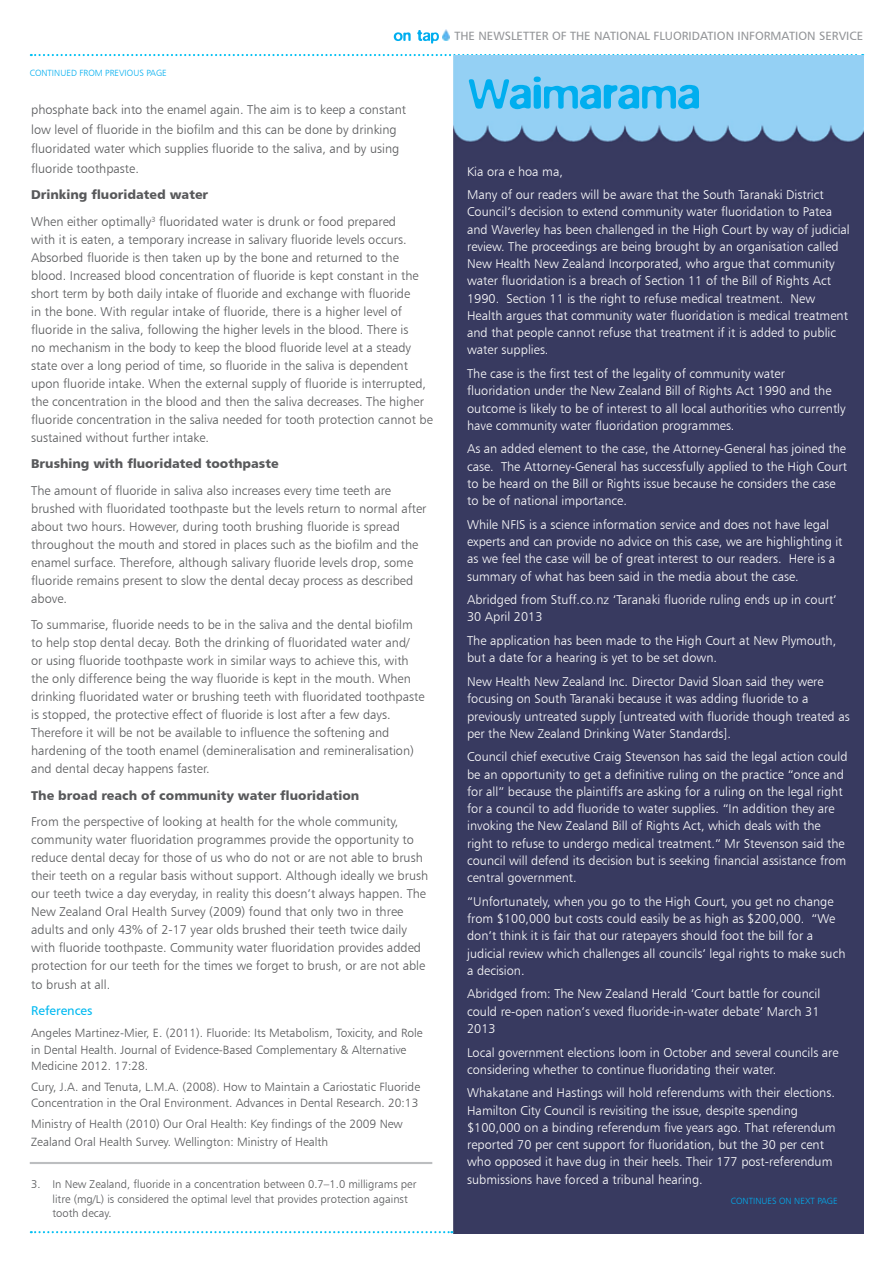
<style>
.page{position:relative;width:893px;height:1263px;background:#fff}
.page>*{position:absolute;margin:0;border:0;box-sizing:border-box;transform-origin:0 0}
.t1{font:12.75px/17.2px "Humanist 777 BT Light B";color:#fff}
.t2{font:12.75px/18px "Humanist 777 BT Light B";color:#58595b}
.t3{font:12.75px "Humanist 777 BT Black B";color:#58595b}
.t4{font:12.75px "Humanist 777 BT Roman B";color:#00b9f1}
.t5{font:12px/16.5px "Humanist 777 BT Light B";color:#58595b}
.t6{font:12px "Humanist 777 BT Roman B";color:#939598}
.t7{font:11.25px/15px "Humanist 777 BT Light B";color:#58595b}
.t8{font:9px "Humanist 777 BT Light B";color:#00aeef}
</style>
<div class="page">
<svg style="left:31px;top:54px;width:832px;height:2px"></svg>
<svg style="left:394px;top:32px;width:17px;height:9px"></svg>
<svg style="left:417px;top:30px;width:33px;height:14px"></svg>
<div style="left:454px;top:55px;width:409px;height:1178px;background:#383a60"></div>
<svg style="left:31px;top:1231px;width:421px;height:2px"></svg>
<svg style="left:469px;top:77px;width:230px;height:32px;background:#54c1f1"></svg>
<hr style="left:30px;top:1162px;width:402px;height:2px;background:#bcbec0">
<p class="t8" style="left:30px;top:67px;width:137px">CONTINUE D FROM PREVIOU S PAGE</p>
<p class="t2" style="left:31px;top:100px;width:376px;line-height:19.5px">phosphate back into the enamel again. The aim is to keep a constant low level of fluoride in the biofilm and this can be done by drinking fluoridated water which supplies fluoride to the saliva, and by using fluoride toothpaste.</p>
<p class="t3" style="left:31px;top:187px;width:178px">Drinking fluoridated water</p>
<p class="t2" style="left:31px;top:212px;width:403px">When either optimally<sup>3</sup> fluoridated water is drunk or food prepared<br>with it is eaten, a temporary increase in salivary fluoride levels occurs.<br>Absorbed fluoride is then taken up by the bone and returned to the blood. Increased blood concentration of fluoride is kept constant in the short term by both daily intake of fluoride and exchange with fluoride<br>in the bone. With regular intake of fluoride, there is a higher level of fluoride in the saliva, following the higher levels in the blood. There is<br>no mechanism in the body to keep the blood fluoride level at a steady state over a long period of time, so fluoride in the saliva is dependent upon fluoride intake. When the external supply of fluoride is interrupted, the concentration in the blood and then the saliva decreases. The higher fluoride concentration in the saliva needed for tooth protection cannot be sustained without further intake.</p>
<p class="t3" style="left:31px;top:456px;width:249px">Brushing with fluoridated toothpaste</p>
<p class="t2" style="left:31px;top:481px;width:397px">The amount of fluoride in saliva also increases every time teeth are brushed with fluoridated toothpaste but the levels return to normal after about two hours. However, during tooth brushing fluoride is spread throughout the mouth and stored in places such as the biofilm and the enamel surface. Therefore, although salivary fluoride levels drop, some fluoride remains present to slow the dental decay process as described above.</p>
<p class="t2" style="left:31px;top:616px;width:395px">To summarise, fluoride needs to be in the saliva and the dental biofilm to help stop dental decay. Both the drinking of fluoridated water and/<br>or using fluoride toothpaste work in similar ways to achieve this, with the only difference being the way fluoride is kept in the mouth. When drinking fluoridated water or brushing teeth with fluoridated toothpaste is stopped, the protective effect of fluoride is lost after a few days.<br>Therefore it will be not be available to influence the softening and hardening of the tooth enamel (demineralisation and remineralisation) and dental decay happens faster.</p>
<p class="t3" style="left:31px;top:787px;width:330px">The broad reach of community water fluoridation</p>
<p class="t2" style="left:31px;top:813px;width:399px">From the perspective of looking at health for the whole community, community water fluoridation programmes provide the opportunity to reduce dental decay for those of us who do not or are not able to brush their teeth on a regular basis without support. Although ideally we brush our teeth twice a day everyday, in reality this doesn’t always happen. The New Zealand Oral Health Survey (2009) found that only two in three adults and only 43% of 2-17 year olds brushed their teeth twice daily with fluoride toothpaste. Community water fluoridation provides added protection for our teeth for the times we forget to brush, or are not able to brush at all.</p>
<p class="t4" style="left:31px;top:1003px;width:63px">REFERENCES</p>
<p class="t5" style="left:31px;top:1024px;width:393px">Angeles Martinez-Mier, E . (2011). Fluoride: Its Metabolism, Toxicity, and Role in Dental Health. Journal of Evidence-Based Complementary &amp; Alternative<br>Medicine 2012. 17:28.</p>
<p class="t5" style="left:31px;top:1078px;width:390px">Cury, J.A. and Tenuta, L.M.A. (2008). How to Maintain a Cariostatic Fluoride<br>Concentration in the Oral E nvironment. Advances in Dental Research. 20:13</p>
<p class="t5" style="left:31px;top:1115px;width:373px;line-height:18px">Ministry of Health (2010) Our Oral Health: Key findings of the 2009 New<br>Zealand Oral Health Survey. Wellington: Ministry of Health</p>
<p class="t7" style="left:52px;top:1176px;width:365px;text-indent:-21px">3. In New Zealand, fluoride in a concentration between 0.7–1.0 milligrams per litre (mg/L) is considered the optimal level that provides protection against tooth decay.</p>
<p class="t6" style="left:454px;top:29px;width:410px">THE NEWSLETTER OF THE NATIONAL FLUORI DATION INFORMATION SERVICE</p>
<p class="t1" style="left:467px;top:159px;width:358px;line-height:23.7px">Kia ora e hoa ma,<br>Many of our readers will be aware that the South Taranaki District</p>
<p class="t1" style="left:467px;top:203px;width:384px">Council’s decision to extend community water fluoridation to Patea and Waverley has been challenged in the High Court by way of judicial review. The proceedings are being brought by an organisation called New Health New Zealand Incorporated, who argue that community water fluoridation is a breach of Section 11 of the Bill of Rights Act 1990. Section 11 is the right to refuse medical treatment. New Health argues that community water fluoridation is medical treatment and that people cannot refuse that treatment if it is added to public water supplies.</p>
<p class="t1" style="left:467px;top:365px;width:380px">The case is the first test of the legality of community water fluoridation under the New Zealand Bill of Rights Act 1990 and the outcome is likely to be of interest to all local authorities who currently have community water fluoridation programmes.</p>
<p class="t1" style="left:467px;top:440px;width:381px">As an added element to the case, the Attorney-General has joined the case. The Attorney-General has successfully applied to the High Court to be heard on the Bill or Rights issue because he considers the case to be of national importance.</p>
<p class="t1" style="left:467px;top:516px;width:377px">While NFIS is a science information service and does not have legal experts and can provide no advice on this case, we are highlighting it as we feel the case will be of great interest to our readers. Here is a summary of what has been said in the media about the case.</p>
<p class="t1" style="left:467px;top:591px;width:371px">Abridged from Stuff.co.nz ‘Taranaki fluoride ruling ends up in court’<br>30 April 2013</p>
<p class="t1" style="left:467px;top:632px;width:371px">The application has been made to the High Court at New Plymouth, but a date for a hearing is yet to be set down.</p>
<p class="t1" style="left:467px;top:673px;width:384px">New Health New Zealand Inc. Director David Sloan said they were focusing on South Taranaki because it was adding fluoride to a previously untreated supply [untreated with fluoride though treated as per the New Zealand Drinking Water Standards].</p>
<p class="t1" style="left:467px;top:748px;width:382px">Council chief executive Craig Stevenson has said the legal action could be an opportunity to get a definitive ruling on the practice “once and for all” because the plaintiffs are asking for a ruling on the legal right for a council to add fluoride to water supplies. “In addition they are invoking the New Zealand Bill of Rights Act, which deals with the right to refuse to undergo medical treatment.” Mr Stevenson said the council will defend its decision but is seeking financial assistance from central government.</p>
<p class="t1" style="left:467px;top:892px;width:380px">“U nfortunately, when you go to the High Court, you get no change from $100,000 but costs could easily be as high as $200,000. “We don’t think it is fair that our ratepayers should foot the bill for a judicial review which challenges all councils’ legal rights to make such a decision.</p>
<p class="t1" style="left:467px;top:985px;width:355px;text-align:justify">Abridged from: The New Zealand Herald ‘Court battle for council could re-open nation’s vexed fluoride-in-water debate’ March 31<br>2013</p>
<p class="t1" style="left:467px;top:1043px;width:373px">Local government elections loom in October and several councils are considering whether to continue fluoridating their water.</p>
<p class="t1" style="left:467px;top:1084px;width:370px">Whakatane and Hastings will hold referendums with their elections.<br>Hamilton City Council is revisiting the issue, despite spending $100,000 on a binding referendum five years ago. That referendum reported 70 per cent support for fluoridation, but the 30 per cent who opposed it have dug in their heels. Their 177 post-referendum submissions have forced a tribunal hearing.</p>
<p class="t8" style="left:731px;top:1195px;width:107px">CONTINUES ON NEXT PAGE</p>
</div>
